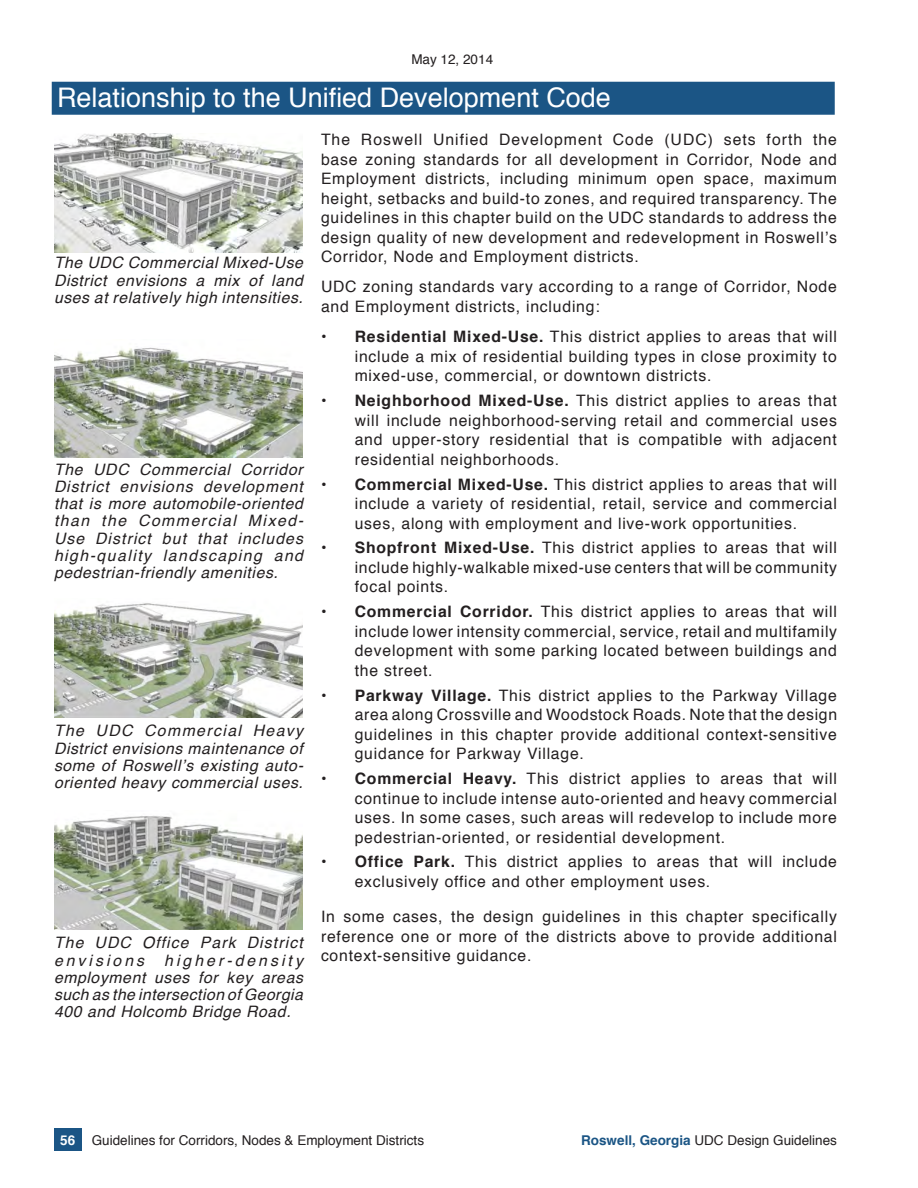
<style>
.page{position:relative;width:918px;height:1188px;background:#fff}
.page>*{position:absolute;margin:0;border:0;box-sizing:border-box;transform-origin:0 0}
.Header_1{font:27px "Helvetica";color:#fff}
.Body_Text{font:15.75px/19.5px "Helvetica";letter-spacing:.05em;color:#231f20;text-align:justify}
.t1{font:italic 15.75px/17.2px "Helvetica";letter-spacing:.04em;color:#231f20;text-align:justify}
.t2{font:italic 15.75px/17.2px "Helvetica";letter-spacing:.075em;color:#231f20}
.t3{font:13.5px "Helvetica";color:#231f20}
.t4{font:700 13.5px "Helvetica";color:#fff}
.s1{font-weight:700}
.s2{font-weight:700;color:#1b5585}
</style>
<div class="page">
<div style="left:54px;top:1128px;width:28px;height:23px;background:#1b5585"></div>
<img style="left:54px;top:133px;width:249px;height:120px">
<img style="left:54px;top:347px;width:249px;height:111px">
<img style="left:54px;top:603px;width:249px;height:115px">
<div style="left:52px;top:82px;width:783px;height:33px;background:#1b5585"></div>
<img style="left:54px;top:816px;width:249px;height:114px">
<p class="t3" style="left:411px;top:49px;width:83px">May 12, 2014</p>
<p class="Header_1" style="left:57px;top:76px;width:555px">Relationship to the Unified Development Code</p>
<p class="t1" style="left:54px;top:255px;width:250px">The UDC Commercial Mixed-Use District envisions a mix of land uses at relatively high intensities.</p>
<p class="t1" style="left:54px;top:461px;width:251px">The UDC Commercial Corridor District envisions development that is more automobile-oriented than the Commercial Mixed-Use District but that includes high-quality landscaping and pedestrian-friendly amenities.</p>
<p class="t1" style="left:54px;top:723px;width:251px">The UDC Commercial Heavy District envisions maintenance of some of Roswell’s existing auto&shy;oriented heavy commercial uses.</p>
<p class="t2" style="left:54px;top:935px;width:251px">The UDC Office Park District envisions</p>
<p class="t1" style="left:54px;top:952px;width:251px;text-indent:110px">higher-density employment uses for key areas such as the intersection of Georgia 400 and Holcomb Bridge Road.</p>
<p class="Body_Text" style="left:321px;top:130px;width:517px">The Roswell Unified Development Code (UDC) sets forth the base zoning standards for all development in Corridor, Node and Employment districts, including minimum open space, maximum height, setbacks and build-to zones, and required transparency. The guidelines in this chapter build on the UDC standards to address the design quality of new development and redevelopment in Roswell’s Corridor, Node and Employment districts.</p>
<p class="Body_Text" style="left:321px;top:278px;width:517px">UDC zoning standards vary according to a range of Corridor, Node and Employment districts, including:</p>
<p class="Body_Text" style="left:355px;top:327px;width:484px;text-indent:-34px">• <span class="s1">Residential Mixed-Use.</span> This district applies to areas that will include a mix of residential building types in close proximity to mixed-use, commercial, or downtown districts.</p>
<p class="Body_Text" style="left:355px;top:391px;width:484px;text-indent:-34px">• <span class="s1">Neighborhood Mixed-Use.</span> This district applies to areas that will include neighborhood-serving retail and commercial uses and upper-story residential that is compatible with adjacent residential neighborhoods.</p>
<p class="Body_Text" style="left:355px;top:475px;width:484px;text-indent:-34px">• <span class="s1">Commercial Mixed-Use.</span> This district applies to areas that will include a variety of residential, retail, service and commercial uses, along with employment and live-work opportunities.</p>
<p class="Body_Text" style="left:355px;top:539px;width:484px;text-indent:-34px">• <span class="s1">Shopfront Mixed-Use.</span> This district applies to areas that will include highly-walkable mixed-use centers that will be community focal points.</p>
<p class="Body_Text" style="left:355px;top:603px;width:484px;text-indent:-34px">• <span class="s1">Commercial Corridor.</span> This district applies to areas that will include lower intensity commercial, service, retail and multifamily development with some parking located between buildings and the street.</p>
<p class="Body_Text" style="left:355px;top:686px;width:484px;text-indent:-34px">• <span class="s1">Parkway Village.</span> This district applies to the Parkway Village area along Crossville and Woodstock Roads. Note that the design guidelines in this chapter provide additional context-sensitive guidance for Parkway Village.</p>
<p class="Body_Text" style="left:355px;top:769px;width:484px;text-indent:-34px">• <span class="s1">Commercial Heavy.</span> This district applies to areas that will continue to include intense auto-oriented and heavy commercial uses. In some cases, such areas will redevelop to include more pedestrian-oriented, or residential development.</p>
<p class="Body_Text" style="left:355px;top:853px;width:484px;text-indent:-34px">• <span class="s1">Office Park.</span> This district applies to areas that will include exclusively office and other employment uses.</p>
<p class="Body_Text" style="left:321px;top:908px;width:517px">In some cases, the design guidelines in this chapter specifically reference one or more of the districts above to provide additional context-sensitive guidance.</p>
<p class="t4" style="left:60px;top:1129px;width:17px">56</p>
<p class="t3" style="left:92px;top:1130px;width:334px">Guidelines for Corridors, Nodes &amp; Employment Districts</p>
<p class="t3" style="left:581px;top:1130px;width:257px"><span class="s2">Roswell, Georgia</span> UDC Design Guidelines</p>
</div>
